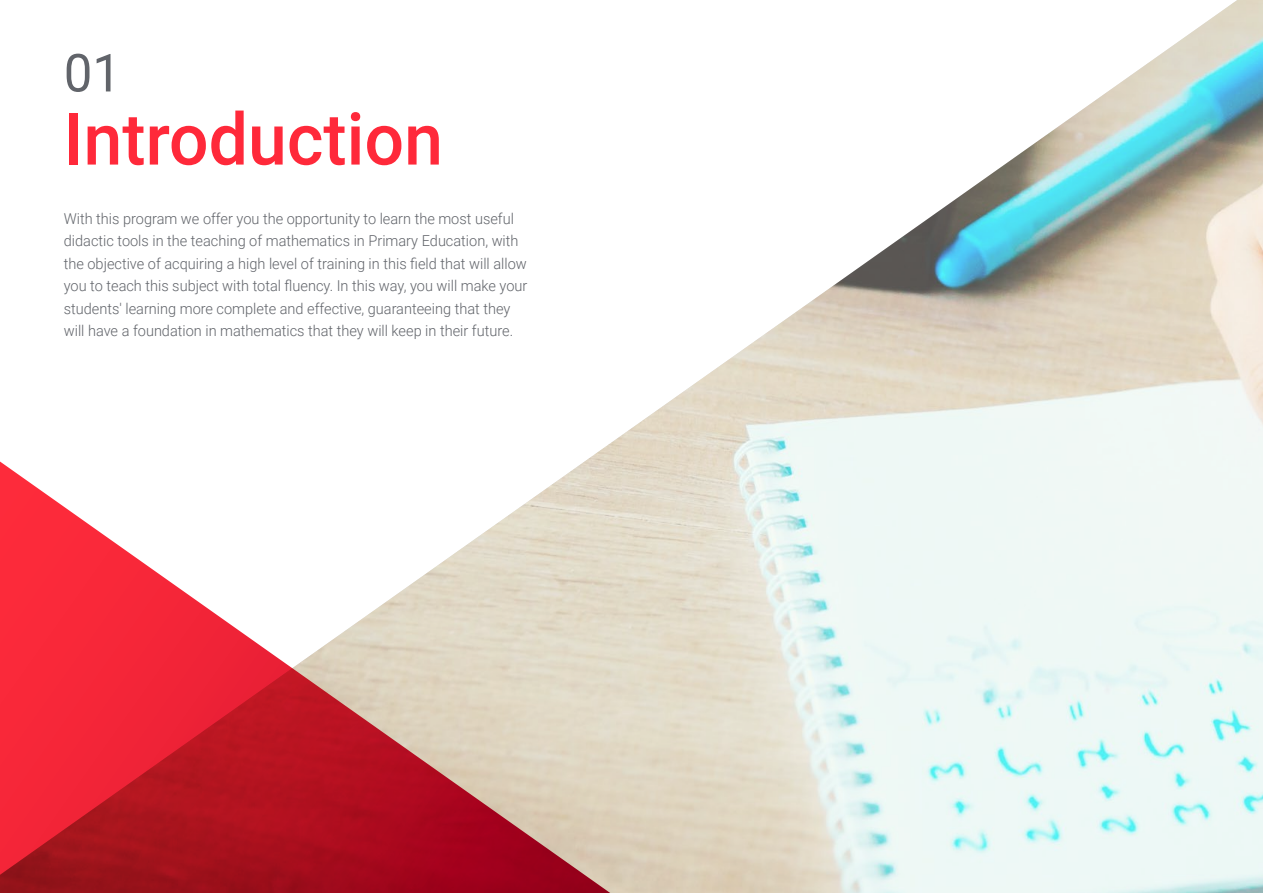
<style>
.page{position:relative;width:1263px;height:893px;background:#fff}
.page>*{position:absolute;margin:0;border:0;box-sizing:border-box;transform-origin:0 0}
.t1{font:500 72px "Roboto";color:#ff293a}
.t2{font:52.5px "Roboto";color:#61646a}
.t3{font:300 15px/22.5px "Roboto";color:#61646a}
</style>
<div class="page">
<img style="left:607px;top:0;width:656px;height:893px">
<svg style="left:0;top:446px;width:640px;height:447px"></svg>
<h2 class="t2" style="left:64px;top:36px;width:59px">01</h2>
<h1 class="t1" style="left:64px;top:89px;width:381px">Introduction</h1>
<p class="t3" style="left:64px;top:207px;width:465px">With this program we offer you the opportunity to learn the most useful didactic tools in the teaching of mathematics in Primary Education, with the objective of acquiring a high level of training in this field that will allow you to teach this subject with total fluency. In this way, you will make your students' learning more complete and effective, guaranteeing that they will have a foundation in mathematics that they will keep in their future.</p>
</div>
